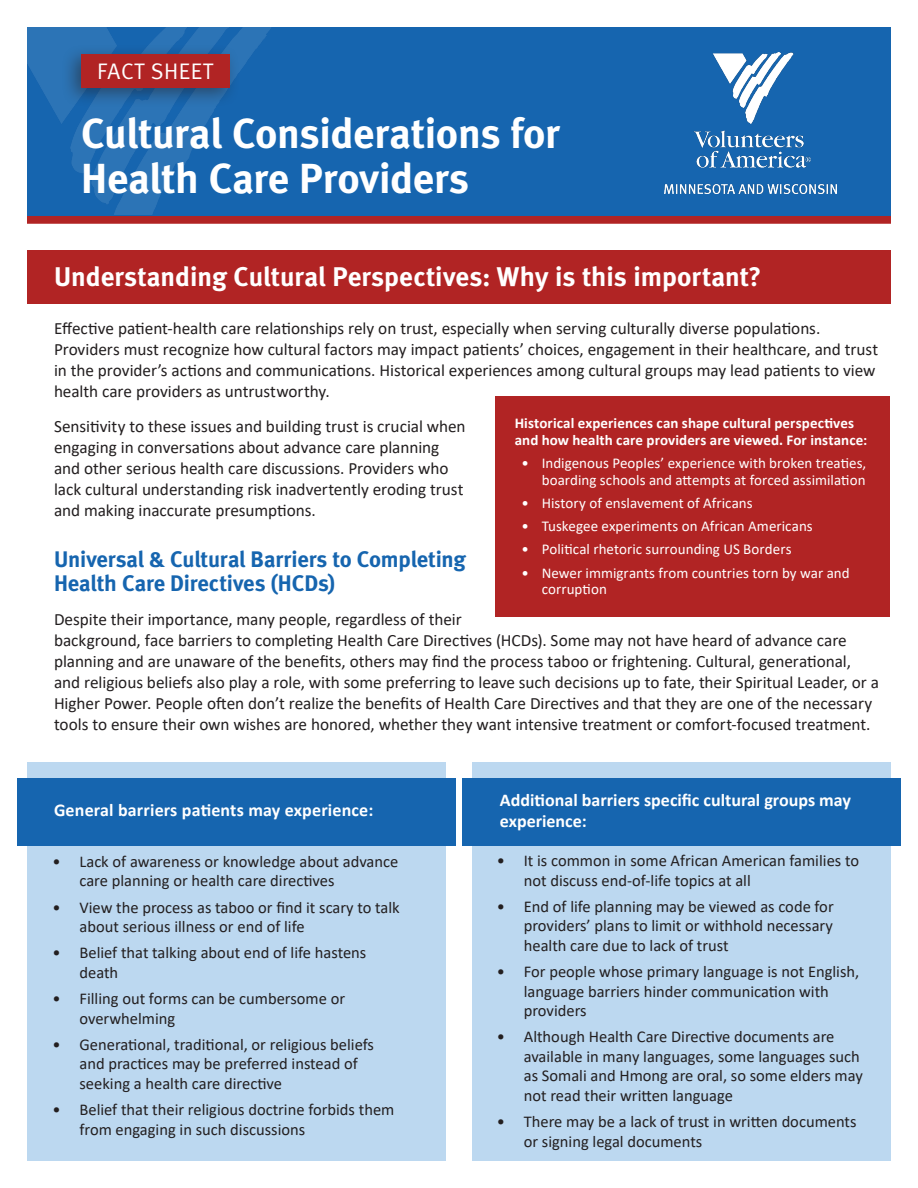
<style>
.page{position:relative;width:918px;height:1188px;background:#fff}
.page>*{position:absolute;margin:0;border:0;box-sizing:border-box;transform-origin:0 0}
.t1{font:42px/45px "Meta Bold LF";letter-spacing:-.005em;color:#fff}
.t2{font:27px "Meta Bold LF";color:#fff}
.t3{font:22.5px/24px "Meta Bold LF";letter-spacing:-.005em;color:#1665af}
.t4{font:22.5px "Meta Normal LF";letter-spacing:.025em;color:#fff}
.t5{font:700 18px/21px "Calibri";color:#fff}
.t6{font:17.25px/21px "Calibri";letter-spacing:-.005em;color:#231f20}
.t7{font:16.5px/19.5px "Calibri";color:#231f20}
.t8{font:15px/16.5px "Calibri";letter-spacing:.005em;color:#fff;text-align:right}
.t9{font:700 15px/16.5px "Calibri";letter-spacing:.005em;color:#fff}
</style>
<div class="page">
<div style="left:27px;top:27px;width:864px;height:189px;background:#1665af"></div>
<img style="left:27px;top:27px;width:244px;height:188px">
<img style="left:665px;top:52px;width:172px;height:141px">
<div style="left:61px;top:44px;width:179px;height:64px;background:#231f20;opacity:.5"></div>
<div style="left:81px;top:54px;width:149px;height:34px;background:#b12424"></div>
<div style="left:27px;top:250px;width:864px;height:54px;background:#b12424"></div>
<div style="left:27px;top:216px;width:864px;height:7px;background:#b12424"></div>
<div style="left:495px;top:396px;width:395px;height:221px;background:#b12424"></div>
<div style="left:27px;top:763px;width:419px;height:398px;background:#bcd8f0"></div>
<div style="left:472px;top:763px;width:419px;height:398px;background:#bcd8f0"></div>
<div style="left:17px;top:778px;width:439px;height:68px;background:#1665af"></div>
<div style="left:462px;top:778px;width:439px;height:68px;background:#1665af"></div>
<h3 class="t4" style="left:97px;top:59px;width:117px">FACT SHEET</h3>
<p class="t1" style="left:81px;top:111px;width:480px">Cultural Considerations for<br>Health Care Providers</p>
<p class="t2" style="left:54px;top:261px;width:709px">Understanding Cultural Perspectives: Why is this important?</p>
<p class="t6" style="left:54px;top:318px;width:826px">Effective patient-health care relationships rely on trust, especially when serving culturally diverse populations.<br>Providers must recognize how cultural factors may impact patients’ choices, engagement in their healthcare, and trust in the provider’s actions and communications. Historical experiences among cultural groups may lead patients to view health care providers as untrustworthy.</p>
<p class="t6" style="left:54px;top:415px;width:413px">Sensitivity to these issues and building trust is crucial when engaging in conversations about advance care planning and other serious health care discussions. Providers who lack cultural understanding risk inadvertently eroding trust and making inaccurate presumptions.</p>
<p class="t3" style="left:54px;top:547px;width:413px">Universal &amp; Cultural Barriers to Completing<br>Health Care Directives (HCDs)</p>
<p class="t6" style="left:54px;top:609px;width:826px">Despite their importance, many people, regardless of their<br>background, face barriers to completing Health Care Directives (HCDs). Some may not have heard of advance care planning and are unaware of the benefits, others may find the process taboo or frightening. Cultural, generational, and religious beliefs also play a role, with some preferring to leave such decisions up to fate, their Spiritual Leader, or a Higher Power. People often don’t realize the benefits of Health Care Directives and that they are one of the necessary tools to ensure their own wishes are honored, whether they want intensive treatment or comfort-focused treatment.</p>
<p class="t9" style="left:515px;top:415px;width:354px">Historical experiences can shape cultural perspectives and how health care providers are viewed. For instance:</p>
<p class="t8" style="left:521px;top:455px;width:346px">• Indigenous Peoples’ experience with broken treaties, boarding schools and attempts at forced assimilation</p>
<p class="t8" style="left:521px;top:494px;width:233px">• History of enslavement of Africans</p>
<p class="t8" style="left:521px;top:518px;width:293px">• Tuskegee experiments on African Americans</p>
<p class="t8" style="left:521px;top:541px;width:272px">• Political rhetoric surrounding US Borders</p>
<p class="t8" style="left:542px;top:564px;width:309px;text-align:left;text-indent:-20px">• Newer immigrants from countries torn by war and corruption</p>
<p class="t5" style="left:54px;top:799px;width:321px">General barriers patients may experience:</p>
<p class="t5" style="left:500px;top:790px;width:353px">Additional barriers specific cultural groups may experience:</p>
<p class="t7" style="left:80px;top:851px;width:320px;text-indent:-27px">• Lack of awareness or knowledge about advance care planning or health care directives</p>
<p class="t7" style="left:80px;top:897px;width:322px;text-indent:-27px">• View the process as taboo or find it scary to talk about serious illness or end of life</p>
<p class="t7" style="left:80px;top:943px;width:288px;text-indent:-27px">• Belief that talking about end of life hastens death</p>
<p class="t7" style="left:80px;top:989px;width:267px;text-indent:-27px">• Filling out forms can be cumbersome or overwhelming</p>
<p class="t7" style="left:80px;top:1034px;width:296px;text-indent:-27px">• Generational, traditional, or religious beliefs and practices may be preferred instead of seeking a health care directive</p>
<p class="t7" style="left:80px;top:1100px;width:316px;text-indent:-27px">• Belief that their religious doctrine forbids them from engaging in such discussions</p>
<p class="t7" style="left:524px;top:851px;width:337px;text-indent:-27px">• It is common in some African American families to not discuss end-of-life topics at all</p>
<p class="t7" style="left:524px;top:896px;width:311px;text-align:justify;text-indent:-27px">• End of life planning may be viewed as code for providers’ plans to limit or withhold necessary health care due to lack of trust</p>
<p class="t7" style="left:524px;top:962px;width:337px;text-indent:-27px">• For people whose primary language is not English, language barriers hinder communication with providers</p>
<p class="t7" style="left:524px;top:1027px;width:341px;text-indent:-27px">• Although Health Care Directive documents are available in many languages, some languages such as Somali and Hmong are oral, so some elders may not read their written language</p>
<p class="t7" style="left:524px;top:1112px;width:334px;text-indent:-27px">• There may be a lack of trust in written documents or signing legal documents</p>
</div>
